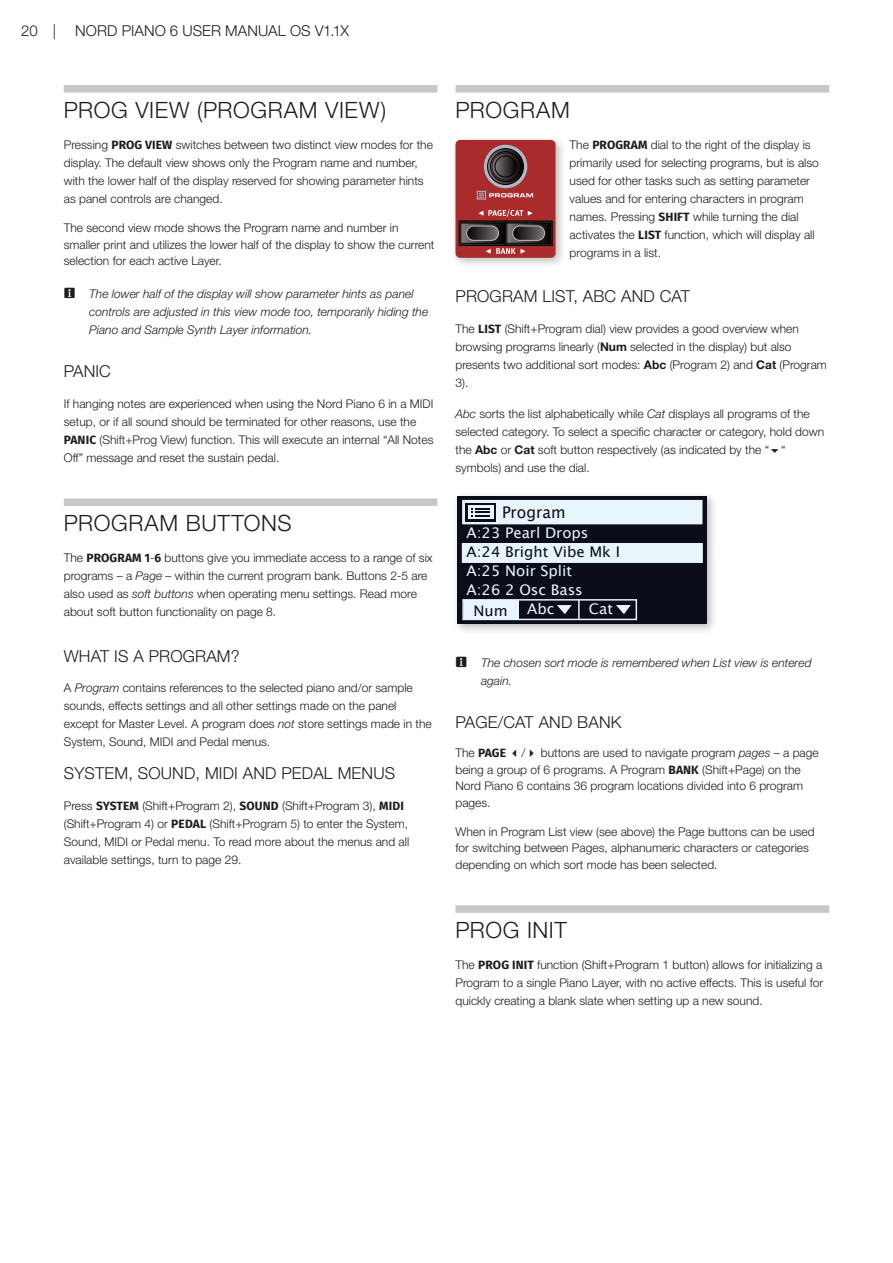
<style>
.page{position:relative;width:893px;height:1263px;background:#fff}
.page>*{position:absolute;margin:0;border:0;box-sizing:border-box;transform-origin:0 0}
.Heading_2_NS3{font:300 22.5px "Helvetica Neue LT Std";letter-spacing:.025em;color:#1d1d1b}
.Heading_3_NS3{font:300 16.5px "Helvetica Neue LT Std";letter-spacing:.01em;color:#1d1d1b}
.body{font:300 16.5px "Helvetica Neue LT Std";letter-spacing:.01em;color:#1d1d1b}
.t1{font:16.05px "Lucida Grande";color:#0b0d1b;scale:.96 1}
.t2{font:300 15px "Helvetica Neue LT Std";letter-spacing:.005em;color:#1d1d1b}
.t3{font:14.7px "Lucida Grande";color:#e8f5fa}
.t4{font:14.7px "Lucida Grande";color:#0b0d1b}
.body-2{font:300 12px/18px "Helvetica Neue LT Std";color:#1d1d1b}
.t5{font:italic 300 12px/18px "Helvetica Neue LT Std";color:#1d1d1b}
.s1{font-family:"Fira Sans";font-weight:700}
.s2{font-style:italic}
.s3{font-weight:700}
</style>
<div class="page">
<div style="left:64px;top:85px;width:373px;height:8px;background:#c7c7c6"></div>
<div style="left:64px;top:498px;width:373px;height:8px;background:#c7c7c6"></div>
<div style="left:455px;top:85px;width:374px;height:8px;background:#c7c7c6"></div>
<div style="left:455px;top:905px;width:374px;height:8px;background:#c7c7c6"></div>
<div style="left:450px;top:134px;width:117px;height:135px;background:#1d1d1b;opacity:.3"></div>
<svg style="left:455px;top:140px;width:101px;height:118px;background:#943b3c"></svg>
<svg style="left:488px;top:149px;width:35px;height:35px"></svg>
<div style="left:487px;top:148px;width:37px;height:37px;border:1px solid #030101;border-radius:50%"></div>
<svg style="left:491px;top:152px;width:29px;height:29px"></svg>
<div style="left:490px;top:151px;width:31px;height:31px;border:1px solid #030101;border-radius:50%"></div>
<svg style="left:495px;top:156px;width:21px;height:21px"></svg>
<div style="left:495px;top:156px;width:21px;height:21px;border:1px solid #030101;border-radius:50%"></div>
<div style="left:492px;top:153px;width:27px;height:27px;border:1px solid #1d1d1b;border-radius:50%"></div>
<div style="left:452px;top:491px;width:266px;height:144px;background:#1d1d1b;opacity:.3"></div>
<div style="left:457px;top:496px;width:250px;height:128px;background:#0b0d1b"></div>
<div style="left:463px;top:501px;width:238px;height:22px;background:#e8f5fa"></div>
<div style="left:462px;top:500px;width:240px;height:24px;border:2px solid #e8f5fa"></div>
<div style="left:465px;top:503px;width:31px;height:18px;background:#0b0d1b"></div>
<div style="left:468px;top:505px;width:25px;height:14px;background:#e8f5fa"></div>
<div style="left:463px;top:544px;width:239px;height:18px;background:#e8f5fa"></div>
<div style="left:462px;top:543px;width:241px;height:20px;border:1px solid #e8f5fa"></div>
<svg style="left:471px;top:508px;width:19px;height:8px"></svg>
<div style="left:462px;top:599px;width:175px;height:21px;border:1px solid #e8f5fa"></div>
<div style="left:464px;top:600px;width:55px;height:19px;background:#e8f5fa"></div>
<svg style="left:616px;top:605px;width:15px;height:9px"></svg>
<svg style="left:557px;top:605px;width:15px;height:9px"></svg>
<svg style="left:578px;top:600px;width:2px;height:19px"></svg>
<p class="t2" style="left:21px;top:22px;width:36px">20 |</p>
<p class="t2" style="left:75px;top:22px;width:275px">Nord Piano 6 User Manual OS v1.1x</p>
<p class="Heading_2_NS3" style="left:64px;top:96px;width:324px">PROG VIEW (PROGRAM VIEW)</p>
<p class="body-2" style="left:64px;top:135px;width:371px">Pressing <span class="s1">PROG VIEW</span> switches between two distinct view modes for the display. The default view shows only the Program name and number, with the lower half of the display reserved for showing parameter hints as panel controls are changed.</p>
<p class="body-2" style="left:64px;top:219px;width:372px;line-height:16.5px">The second view mode shows the Program name and number in smaller print and utilizes the lower half of the display to show the current selection for each active Layer.</p>
<p class="t5" style="left:89px;top:285px;width:340px">The lower half of the display will show parameter hints as panel controls are adjusted in this view mode too, temporarily hiding the<br>Piano and Sample Synth Layer information.</p>
<p class="Heading_3_NS3" style="left:64px;top:361px;width:49px">PANIC</p>
<p class="body-2" style="left:64px;top:394px;width:371px">If hanging notes are experienced when using the Nord Piano 6 in a MIDI setup, or if all sound should be terminated for other reasons, use the <span class="s1">PANIC</span> (Shift+Prog View) function. This will execute an internal “All Notes Off” message and reset the sustain pedal.</p>
<p class="Heading_2_NS3" style="left:64px;top:510px;width:228px">PROGRAM BUTTONS</p>
<p class="body-2" style="left:64px;top:549px;width:370px">The <span class="s1">PROGRAM 1</span>-<span class="s1">6</span> buttons give you immediate access to a range of six programs – a <span class="s2">Page</span> – within the current program bank. Buttons 2-5 are also used as <span class="s2">soft buttons</span> when operating menu settings. Read more about soft button functionality on page 8.</p>
<p class="Heading_3_NS3" style="left:64px;top:646px;width:177px">WHAT IS A PROGRAM?</p>
<p class="body-2" style="left:64px;top:679px;width:369px">A <span class="s2">Program</span> contains references to the selected piano and/or sample sounds, effects settings and all other settings made on the panel except for Master Level. A program does <span class="s2">not</span> store settings made in the System, Sound, MIDI and Pedal menus.</p>
<p class="body" style="left:64px;top:763px;width:240px">SYSTEM, SOUND, MIDI AND PEDAL</p>
<p class="body" style="left:338px;top:763px;width:58px">MENUS</p>
<p class="body-2" style="left:64px;top:796px;width:347px">Press <span class="s1">SYSTEM</span> (Shift+Program 2), <span class="s1">SOUND</span> (Shift+Program 3), <span class="s1">MIDI </span>(Shift+Program 4) or <span class="s1">PEDAL</span> (Shift+Program 5) to enter the System, Sound, MIDI or Pedal menu. To read more about the menus and all available settings, turn to page 29.</p>
<p class="Heading_2_NS3" style="left:455px;top:96px;width:116px">PROGRAM</p>
<p class="body-2" style="left:570px;top:135px;width:251px">The <span class="s1">PROGRAM</span> dial to the right of the display is primarily used for selecting programs, but is also used for other tasks such as setting parameter values and for entering characters in program names. Pressing <span class="s1">SHIFT</span> while turning the dial activates the <span class="s1">LIST</span> function, which will display all programs in a list.</p>
<p class="Heading_3_NS3" style="left:455px;top:286px;width:236px">PROGRAM LIST, ABC AND CAT</p>
<p class="body-2" style="left:455px;top:319px;width:373px">The <span class="s1">LIST</span> (Shift+Program dial) view provides a good overview when browsing programs linearly (<span class="s3">Num</span> selected in the display) but also presents two additional sort modes: <span class="s3">Abc</span> (Program 2) and <span class="s3">Cat</span> (Program 3).</p>
<p class="body-2" style="left:455px;top:404px;width:370px"><span class="s2">Abc</span> sorts the list alphabetically while <span class="s2">Cat</span> displays all programs of the selected category. To select a specific character or category, hold down the <span class="s3">Abc</span> or <span class="s3">Cat</span> soft button respectively (as indicated by the “ “ symbols) and use the dial.</p>
<p class="t1" style="left:502px;top:503px;width:67px">Program</p>
<p class="t3" style="left:467px;top:524px;width:123px">A:23 Pearl Drops</p>
<p class="t4" style="left:467px;top:543px;width:155px">A:24 Bright Vibe Mk I</p>
<p class="t3" style="left:467px;top:562px;width:107px">A:25 Noir Split</p>
<p class="t3" style="left:467px;top:582px;width:118px">A:26 2 Osc Bass</p>
<p class="t4" style="left:473px;top:602px;width:36px">Num</p>
<p class="t3" style="left:527px;top:600px;width:29px">Abc</p>
<p class="t3" style="left:589px;top:600px;width:26px">Cat</p>
<p class="t5" style="left:481px;top:653px;width:332px">The chosen sort mode is remembered when List view is entered again.</p>
<p class="Heading_3_NS3" style="left:455px;top:712px;width:167px">PAGE/CAT AND BANK</p>
<p class="body-2" style="left:455px;top:744px;width:365px;line-height:16.5px">The <span class="s1">PAGE</span> ✓/✔ buttons are used to navigate program <span class="s2">pages</span> – a page being a group of 6 programs. A Program <span class="s1">BANK</span> (Shift+Page) on the Nord Piano 6 contains 36 program locations divided into 6 program pages.</p>
<p class="body-2" style="left:455px;top:823px;width:361px;line-height:16.5px">When in Program List view (see above) the Page buttons can be used for switching between Pages, alphanumeric characters or categories depending on which sort mode has been selected.</p>
<p class="Heading_2_NS3" style="left:455px;top:916px;width:113px">PROG INIT</p>
<p class="body-2" style="left:455px;top:955px;width:369px;text-align:justify">The <span class="s1">PROG INIT</span> function (Shift+Program 1 button) allows for initializing a Program to a single Piano Layer, with no active effects. This is useful for quickly creating a blank slate when setting up a new sound.</p>
</div>
